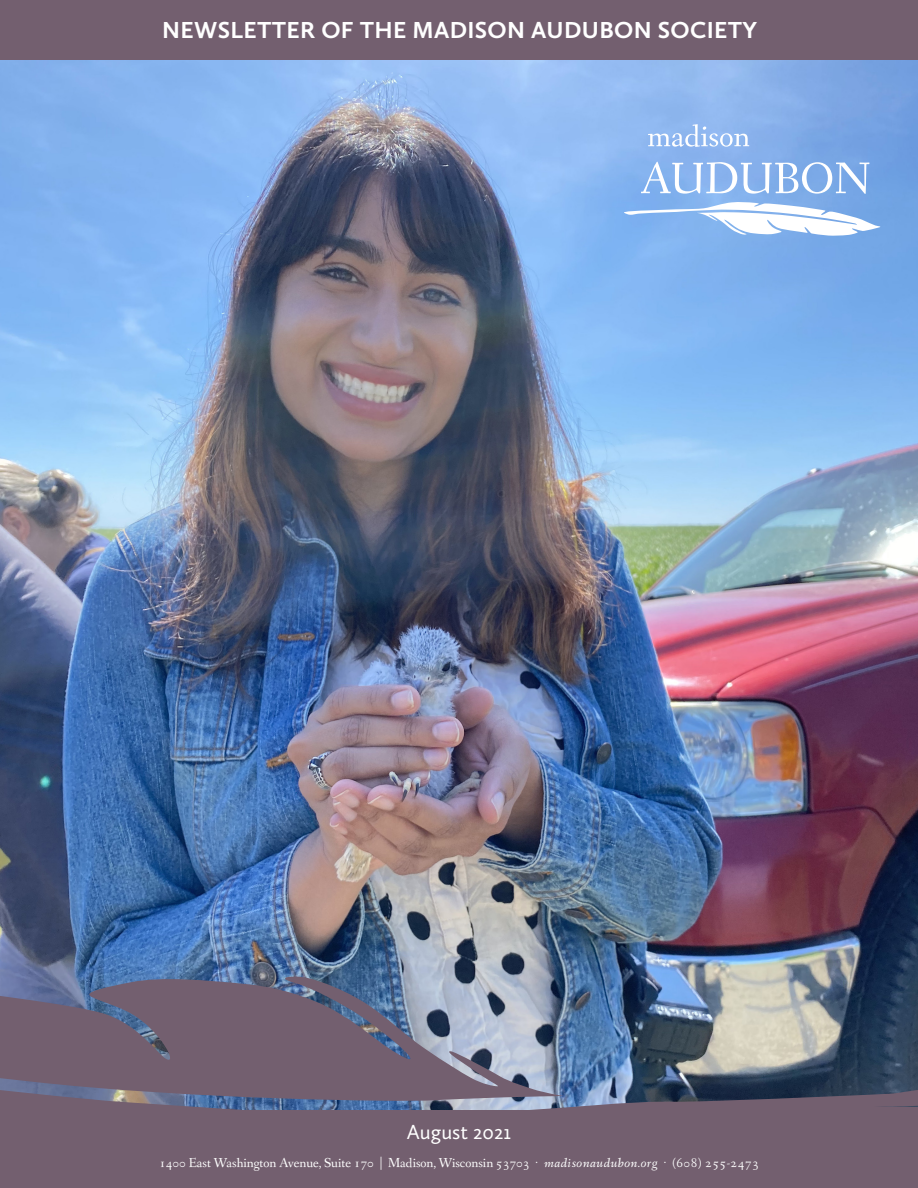
<style>
.page{position:relative;width:918px;height:1188px;background:#fff}
.page>*{position:absolute;margin:0;border:0;box-sizing:border-box;transform-origin:0 0}
.t1{font:700 24px "Calluna Sans";letter-spacing:.015em;color:#fff}
.t2{font:21px "Calluna Sans";color:#fff}
.t3{font:13.5px "Fanwood Text";color:#fff}
.s1{font-style:italic}
</style>
<div class="page">
<img style="left:0;top:59px;width:918px;height:914px">
<img style="left:0;top:973px;width:918px;height:137px">
<div style="left:0;top:0;width:918px;height:59px;background:#735f6f"></div>
<div style="left:0;top:1110px;width:918px;height:78px;background:#735f6f"></div>
<div style="left:717px;top:1107px;width:201px;height:22px;background:#735f6f"></div>
<svg style="left:641px;top:162px;width:228px;height:32px"></svg>
<svg style="left:648px;top:124px;width:101px;height:23px"></svg>
<svg style="left:620px;top:202px;width:263px;height:34px"></svg>
<p class="t1" style="left:162px;top:15px;width:596px">NEWSLETTER OF THE MADISON AUDUBON SOCIETY</p>
<p class="t2" style="left:407px;top:1119px;width:106px">August 2021</p>
<p class="t3" style="left:159px;top:1155px;width:601px">1400 East Washington Avenue, Suite 170 | Madison, Wisconsin 53703 <span class="s1">· madisonaudubon.org ·</span> (608) 255-2473</p>
</div>
